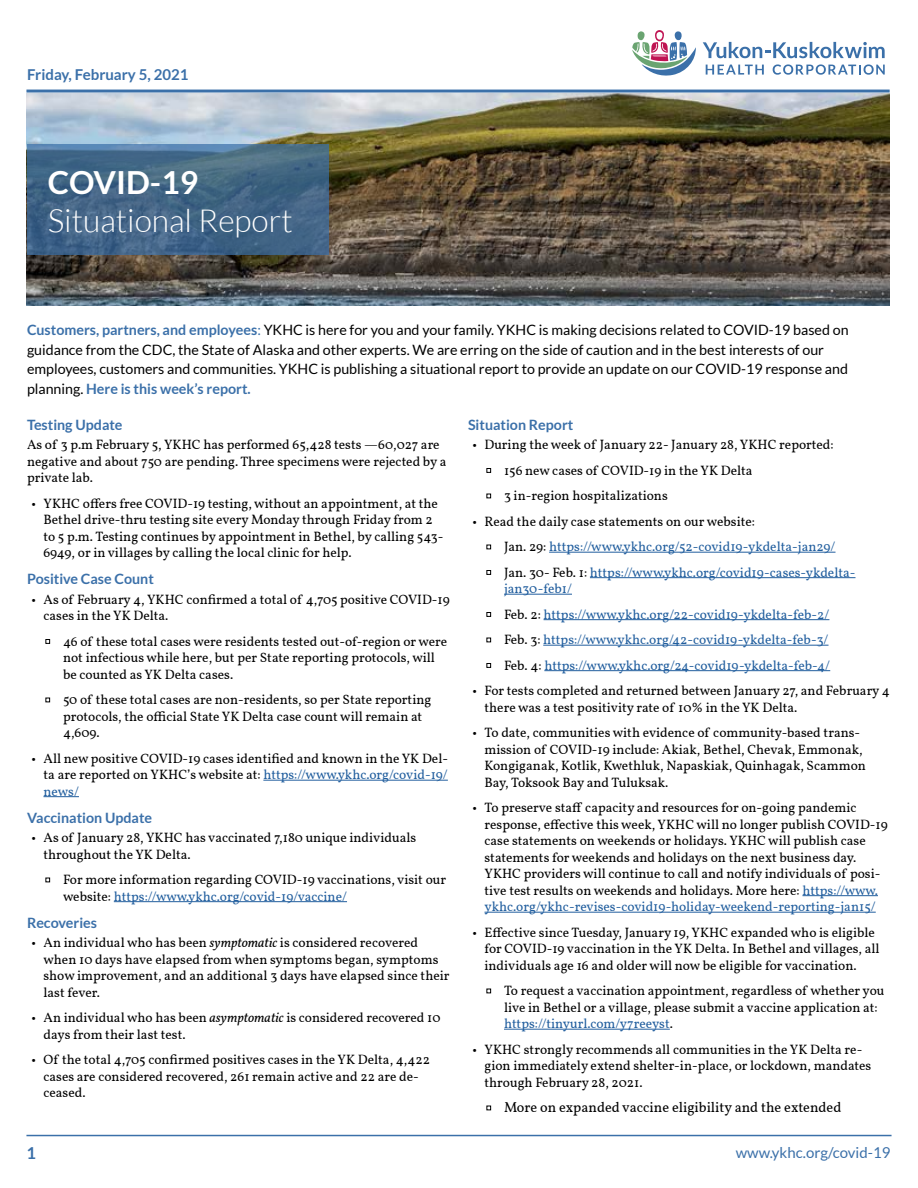
<style>
.page{position:relative;width:918px;height:1188px;background:#fff}
.page>*{position:absolute;margin:0;border:0;box-sizing:border-box;transform-origin:0 0}
.t1{font:300 31.8px "Lato";color:#fff}
.t2{font:700 31.8px "Lato";color:#fff}
.t3{font:700 16.5px "Lato";color:#3b70a9}
.t4{font:15px "Lato";color:#3b70a9}
.t5{font:700 15px "Lato";color:#3b70a9}
.t6{font:14.25px/19.5px "Lato";color:#000}
.t7{font:700 14.25px "Lato";color:#3b70a9}
.t8{font:14.25px "Vollkorn";color:#000}
.t9{font:13.5px/16.5px "Vollkorn";color:#000}
.t10{font:13.5px/16.5px "Vollkorn";color:#215e9e}
.s1{font-weight:700;color:#3b70a9}
.s2{color:#3b70a9}
.s3{font-family:"Garamond Premr Pro";font-size:17.25px}
.s4{color:#215e9e}
.s5{font-style:italic}
.s6{font-family:"Garamond Premr Pro";font-size:17.25px;color:#000}
.s7{color:#000}
</style>
<div class="page">
<img style="left:26px;top:93px;width:864px;height:212px">
<svg style="left:27px;top:145px;width:301px;height:110px;background:#436787"></svg>
<hr style="left:26px;top:90px;width:864px;height:3px;background:#3b70a9">
<hr style="left:26px;top:1135px;width:866px;height:1px;background:#3b70a9">
<svg style="left:703px;top:42px;width:182px;height:16px"></svg>
<svg style="left:706px;top:65px;width:58px;height:10px"></svg>
<svg style="left:773px;top:64px;width:112px;height:11px"></svg>
<svg style="left:632px;top:30px;width:64px;height:46px"></svg>
<hr style="left:263px;top:780px;width:185px;height:1px;background:#215e9e">
<hr style="left:44px;top:796px;width:35px;height:1px;background:#215e9e">
<hr style="left:114px;top:901px;width:233px;height:1px;background:#215e9e">
<hr style="left:549px;top:552px;width:287px;height:1px;background:#215e9e">
<hr style="left:590px;top:577px;width:266px;height:1px;background:#215e9e">
<hr style="left:504px;top:594px;width:68px;height:1px;background:#215e9e">
<hr style="left:544px;top:619px;width:285px;height:1px;background:#215e9e">
<hr style="left:543px;top:645px;width:286px;height:1px;background:#215e9e">
<hr style="left:544px;top:670px;width:286px;height:1px;background:#215e9e">
<hr style="left:802px;top:895px;width:76px;height:1px;background:#215e9e">
<hr style="left:484px;top:912px;width:392px;height:1px;background:#215e9e">
<hr style="left:504px;top:1029px;width:166px;height:1px;background:#215e9e">
<p class="t5" style="left:27px;top:66px;width:163px">Friday, February 5, 2021</p>
<h1 class="t2" style="left:48px;top:164px;width:152px">COVID-19</h1>
<h1 class="t1" style="left:48px;top:203px;width:247px">Situational Report</h1>
<p class="t6" style="left:27px;top:320px;width:823px"><span class="s1">Customers, partners, and employees</span><span class="s2">:</span> YKHC is here for you and your family. YKHC is making decisions related to COVID-19 based on guidance from the CDC, the State of Alaska and other experts. We are erring on the side of caution and in the best interests of our employees, customers and communities. YKHC is publishing a situational report to provide an update on our COVID-19 response and planning. <span class="s1">Here is this week’s report.</span></p>
<p class="t7" style="left:27px;top:416px;width:97px">Testing Update</p>
<p class="t9" style="left:27px;top:435px;width:421px">As of 3 p.m February 5, YKHC has performed 65,428 tests —60,027 are negative and about 750 are pending. Three specimens were rejected by a private lab.</p>
<p class="t9" style="left:43px;top:494px;width:402px;text-indent:-12px">• YKHC offers free COVID-19 testing, without an appointment, at the Bethel drive-thru testing site every Monday through Friday from 2 to 5 p.m. Testing continues by appointment in Bethel, by calling 543- 6949, or in villages by calling the local clinic for help.</p>
<p class="t7" style="left:27px;top:571px;width:128px">Positive Case Count</p>
<p class="t9" style="left:44px;top:590px;width:408px;text-indent:-12px">• As of February 4, YKHC confirmed a total of 4,705 positive COVID-19 cases in the YK Delta.</p>
<p class="t9" style="left:63px;top:632px;width:386px;text-indent:-18px"><span class="s3">■</span> 46 of these total cases were residents tested out-of-region or were not infectious while here, but per State reporting protocols, will be counted as YK Delta cases.</p>
<p class="t9" style="left:63px;top:690px;width:370px;text-indent:-18px"><span class="s3">■</span> 50 of these total cases are non-residents, so per State reporting protocols, the official State YK Delta case count will remain at<br>4,609.</p>
<p class="t9" style="left:44px;top:749px;width:406px;text-align:justify;text-indent:-12px">• All new positive COVID-19 cases identified and known in the YK Del&shy;ta are reported on YKHC’s website at: <span class="s4">https://www.ykhc.org/covid-19/ news/</span></p>
<p class="t7" style="left:27px;top:809px;width:127px">Vaccination Update</p>
<p class="t9" style="left:44px;top:828px;width:374px;text-indent:-12px">• As of January 28, YKHC has vaccinated 7,180 unique individuals throughout the YK Delta.</p>
<p class="t9" style="left:63px;top:870px;width:385px;text-indent:-18px"><span class="s3">■</span> For more information regarding COVID-19 vaccinations, visit our website: <span class="s4">https://www.ykhc.org/covid-19/vaccine/</span></p>
<p class="t7" style="left:27px;top:914px;width:72px">Recoveries</p>
<p class="t9" style="left:44px;top:933px;width:408px;text-indent:-12px">• An individual who has been <span class="s5">symptomatic</span> is considered recovered when 10 days have elapsed from when symptoms began, symptoms show improvement, and an additional 3 days have elapsed since their last fever.</p>
<p class="t9" style="left:44px;top:1008px;width:399px;text-indent:-12px">• An individual who has been <span class="s5">asymptomatic</span> is considered recovered 10 days from their last test.</p>
<p class="t9" style="left:44px;top:1050px;width:388px;text-indent:-12px">• Of the total 4,705 confirmed positives cases in the YK Delta, 4,422 cases are considered recovered, 261 remain active and 22 are de&shy;ceased.</p>
<p class="t7" style="left:468px;top:416px;width:107px">Situation Report</p>
<p class="t9" style="left:472px;top:435px;width:363px">• During the week of January 22- January 28, YKHC reported:</p>
<p class="t9" style="left:486px;top:461px;width:268px"><span class="s3">■</span> 156 new cases of COVID-19 in the YK Delta</p>
<p class="t9" style="left:486px;top:486px;width:183px"><span class="s3">■</span> 3 in-region hospitalizations</p>
<p class="t9" style="left:473px;top:512px;width:284px">• Read the daily case statements on our website:</p>
<p class="t10" style="left:486px;top:537px;width:351px"><span class="s6">■</span> <span class="s7">Jan. 29:</span> https://www.ykhc.org/52-covid19-ykdelta-jan29/</p>
<p class="t10" style="left:504px;top:563px;width:353px;text-indent:-18px"><span class="s6">■</span> <span class="s7">Jan. 30- Feb. 1:</span> https://www.ykhc.org/covid19-cases-ykdelta&shy;jan30-feb1/</p>
<p class="t10" style="left:486px;top:605px;width:345px"><span class="s6">■</span> <span class="s7">Feb. 2:</span> https://www.ykhc.org/22-covid19-ykdelta-feb-2/</p>
<p class="t10" style="left:486px;top:630px;width:344px"><span class="s6">■</span> <span class="s7">Feb. 3:</span> https://www.ykhc.org/42-covid19-ykdelta-feb-3/</p>
<p class="t10" style="left:486px;top:656px;width:346px"><span class="s6">■</span> <span class="s7">Feb. 4:</span> https://www.ykhc.org/24-covid19-ykdelta-feb-4/</p>
<p class="t9" style="left:485px;top:681px;width:407px;text-indent:-12px">• For tests completed and returned between January 27, and February 4 there was a test positivity rate of 10% in the YK Delta.</p>
<p class="t9" style="left:485px;top:723px;width:383px;text-indent:-12px">• To date, communities with evidence of community-based trans&shy;mission of COVID-19 include: Akiak, Bethel, Chevak, Emmonak, Kongiganak, Kotlik, Kwethluk, Napaskiak, Quinhagak, Scammon Bay, Toksook Bay and Tuluksak.</p>
<p class="t9" style="left:485px;top:798px;width:405px;text-indent:-12px">• To preserve staff capacity and resources for on-going pandemic response, effective this week, YKHC will no longer publish COVID-19 case statements on weekends or holidays. YKHC will publish case statements for weekends and holidays on the next business day.<br>YKHC providers will continue to call and notify individuals of posi&shy;tive test results on weekends and holidays. More here: <span class="s4">https://www. ykhc.org/ykhc-revises-covid19-holiday-weekend-reporting-jan15/</span></p>
<p class="t9" style="left:485px;top:923px;width:397px;text-indent:-12px">• Effective since Tuesday, January 19, YKHC expanded who is eligible for COVID-19 vaccination in the YK Delta. In Bethel and villages, all individuals age 16 and older will now be eligible for vaccination.</p>
<p class="t9" style="left:504px;top:981px;width:382px;text-indent:-18px"><span class="s3">■</span> To request a vaccination appointment, regardless of whether you live in Bethel or a village, please submit a vaccine application at: <span class="s4">https://tinyurl.com/y7reeyst</span>.</p>
<p class="t9" style="left:485px;top:1040px;width:388px;text-indent:-12px">• YKHC strongly recommends all communities in the YK Delta re&shy;gion immediately extend shelter-in-place, or lockdown, mandates through February 28, 2021.</p>
<p class="t8" style="left:486px;top:1097px;width:357px"><span class="s3">■</span> More on expanded vaccine eligibility and the extended</p>
<p class="t3" style="left:26px;top:1144px;width:11px">1</p>
<p class="t4" style="left:736px;top:1144px;width:156px">www.ykhc.org/covid-19</p>
</div>
